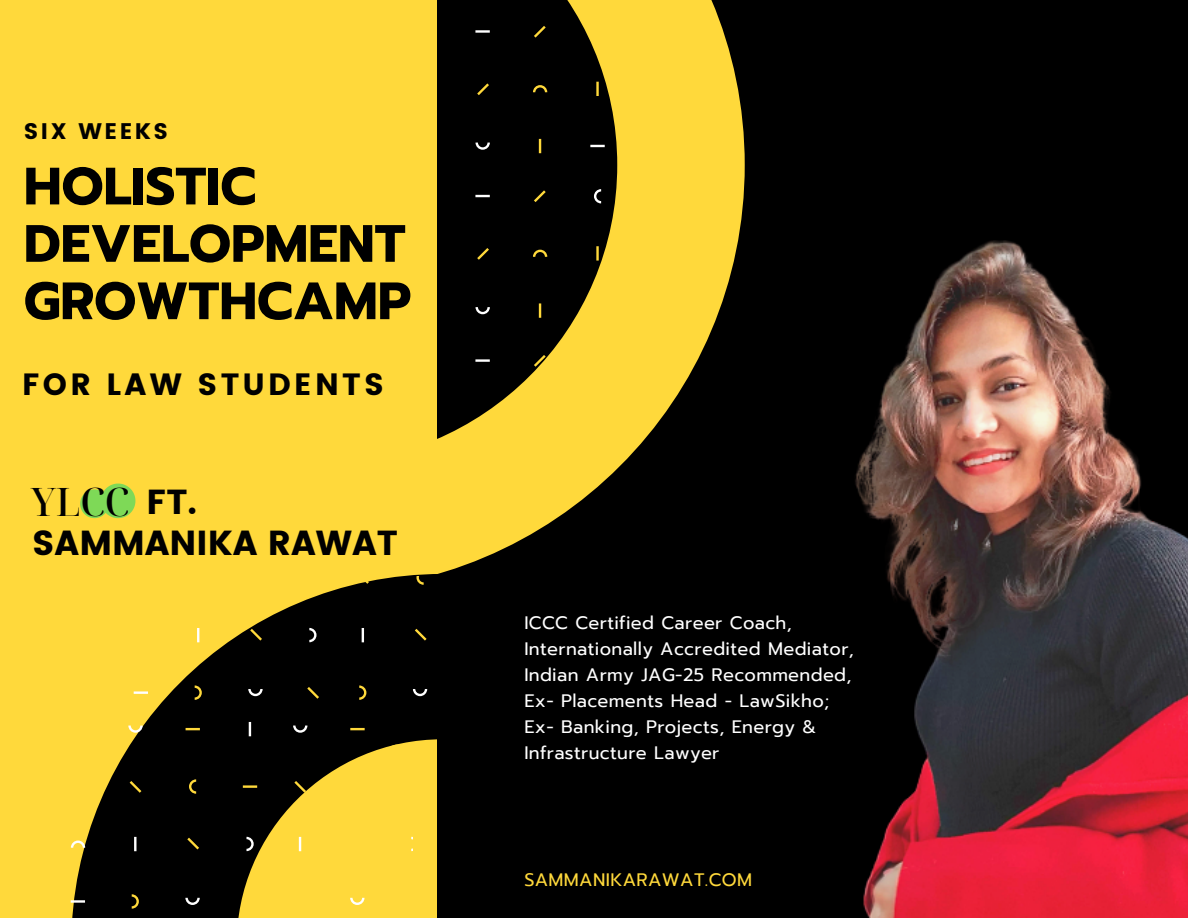
<style>
.page{position:relative;width:1188px;height:918px;background:#000}
.page>*{position:absolute;margin:0;border:0;box-sizing:border-box;transform-origin:0 0}
.t1{font:700 52.5px/57.3px "Prompt";color:#000}
.t2{font:500 39.3px "Noto Serif Display";color:#000}
.t3{font:34.65px "Poppins";color:#000}
.t4{font:30.75px "Poppins";letter-spacing:.105em;color:#000}
.t5{font:22.5px "Poppins";letter-spacing:.105em;color:#000}
.t6{font:18px/25.8px "Prompt";letter-spacing:.02em;color:#fff}
.t7{font:18px "Prompt";letter-spacing:.02em;color:#ffd93b}
</style>
<div class="page">
<div style="left:0;top:0;width:436px;height:918px;background:#ffd93b"></div>
<svg style="left:436px;top:0;width:309px;height:574px"></svg>
<svg style="left:72px;top:574px;width:365px;height:344px"></svg>
<img style="left:855px;top:240px;width:333px;height:678px">
<svg style="left:70px;top:577px;width:366px;height:332px"></svg>
<svg style="left:80px;top:484px;width:55px;height:34px"></svg>
<p class="t5" style="left:24px;top:118px;width:146px">SIX WEEKS</p>
<p class="t1" style="left:24px;top:158px;width:389px">HOLISTIC<br>DEVELOPMENT<br>GROWTHCAMP</p>
<p class="t4" style="left:22px;top:366px;width:363px">FOR LAW STUDENTS</p>
<p class="t2" style="left:31px;top:474px;width:100px">YLCC</p>
<p class="t3" style="left:147px;top:482px;width:51px">FT.</p>
<p class="t3" style="left:32px;top:522px;width:367px">SAMMANIKA RAWAT</p>
<p class="t6" style="left:524px;top:610px;width:269px">ICCC Certified Career Coach,</p>
<p class="t6" style="left:524px;top:636px;width:331px">Internationally Accredited Mediator,</p>
<p class="t6" style="left:524px;top:662px;width:329px">Indian Army JAG-25 Recommended,</p>
<p class="t6" style="left:524px;top:688px;width:306px">Ex- Placements Head - LawSikho;</p>
<p class="t6" style="left:524px;top:714px;width:294px">Ex- Banking, Projects, Energy &amp;<br>Infrastructure Lawyer</p>
<p class="t7" style="left:524px;top:867px;width:229px">SAMMANIKARAWAT.COM</p>
</div>
